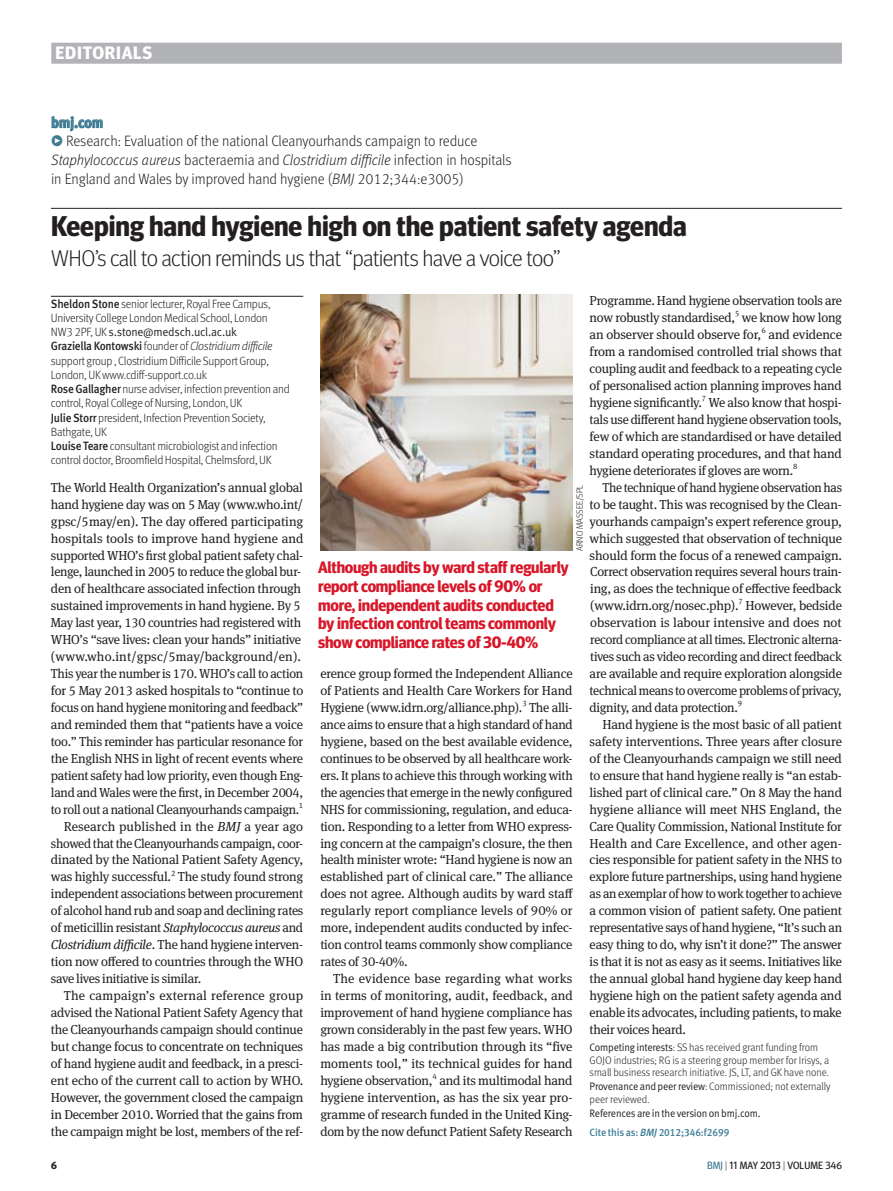
<style>
.page{position:relative;width:893px;height:1191px;background:#fff}
.page>*{position:absolute;margin:0;border:0;box-sizing:border-box;transform-origin:0 0}
.editorial_head_19{font:700 28.5px "Meta Headline OT";color:#231f20}
.editorial_intro{font:300 22.5px "Meta Headline OT";color:#231f20}
.Section-Strap_Grey_L{font:700 18px "Meta Headline OT";letter-spacing:.04em;color:#fff}
.quote{font:700 16.5px/18.8px "Meta Headline OT";letter-spacing:-.01em;color:#d71729}
._10pt_Link_BLOB{font:300 15px/18.8px "Meta Pro";letter-spacing:-.005em;color:#231f20;scale:.95 1}
._10pt_Link_bold{font:700 15px "Meta Pro";letter-spacing:-.01em;color:#3c7b93;scale:.95 1}
.body_indent{font:13.05px/17px "Meta Serif Pro";letter-spacing:-.02em;color:#231f20;text-align:justify}
.body{font:13.05px/17px "Meta Serif Pro";letter-spacing:-.02em;color:#231f20}
.body_indent-2{font:13.05px/17px "Meta Serif Pro";letter-spacing:-.02em;color:#231f20;text-align:justify;scale:.96 1}
.editorial_author_det{font:300 12px/14.2px "Meta Pro";letter-spacing:-.02em;color:#231f20;scale:.95 1}
.acknol_sup_cor_to__r{font:300 10.8px/12.8px "Meta Pro";color:#231f20;scale:.95 1}
.acknol_sup_cor_to__r-2{font:10.8px "Meta Pro Normal";letter-spacing:-.02em;color:#231f20;scale:.93 1}
.citation{font:500 10.5px "Meta Pro";letter-spacing:-.01em;color:#3c7b93;scale:.95 1}
.t1{font:10.5px "Meta Headline OT";letter-spacing:.01em;color:#231f20}
.t2{font:700 10.5px "Meta Headline OT";color:#231f20}
.credit{font:300 9px "Meta Headline OT";letter-spacing:.015em;color:#231f20}
.body_indent-3{font:7.8px "Meta Serif Pro";color:#231f20}
.body-2{font:7.8px "Meta Serif Pro";color:#231f20}
.s1{font-weight:500;color:#3c7b93}
.s2{font-style:italic}
.s3{font-weight:500}
.s4{font-family:"Meta Pro Normal";font-weight:400}
.s5{color:#3c7b93}
.s6{font-weight:300}
</style>
<div class="page">
<div style="left:51px;top:43px;width:791px;height:21px;background:#b2b3b7"></div>
<svg style="left:52px;top:116px;width:50px;height:15px"></svg>
<hr style="left:51px;top:208px;width:791px;height:1px;background:#231f20">
<hr style="left:51px;top:296px;width:252px;height:1px;background:#231f20">
<img style="left:320px;top:295px;width:253px;height:256px">
<p class="Section-Strap_Grey_L" style="left:56px;top:42px;width:98px">EDITORIALS</p>
<p class="_10pt_Link_bold" style="left:51px;top:111px;width:57px">bmj.com</p>
<p class="_10pt_Link_BLOB" style="left:51px;top:131px;width:486px"><span class="s1">Ж</span> Research: Evaluation of the national Cleanyourhands campaign to reduce<br><span class="s2">Staphylococcus aureus</span> bacteraemia and <span class="s2">Clostridium difficile</span> infection in hospitals in England and Wales by improved hand hygiene (<span class="s2">BMJ</span> 2012;344:e3005)</p>
<p class="editorial_head_19" style="left:51px;top:209px;width:637px">Keeping hand hygiene high on the patient safety agenda</p>
<p class="editorial_intro" style="left:51px;top:245px;width:511px">WHO’s call to action reminds us that “patients have a voice too”</p>
<p class="editorial_author_det" style="left:51px;top:296px;width:253px"><span class="s3">Sheldon Stone</span> senior lecturer, Royal Free Campus, University College London Medical School, London NW3 2PF, UK <span class="s4">s.stone@medsch.ucl.ac.uk<br></span><span class="s3">Graziella Kontowski</span> founder of <span class="s2">Clostridium difficile </span>support group , Clostridium Difficile Support Group, London, UK www.cdiff-support.co.uk<br><span class="s3">Rose Gallagher</span> nurse adviser, infection prevention and control, Royal College of Nursing, London, UK<br><span class="s3">Julie Storr</span> president, Infection Prevention Society, Bathgate, UK<br><span class="s3">Louise Teare</span> consultant microbiologist and infection control doctor, Broomfield Hospital, Chelmsford, UK</p>
<p class="body" style="left:51px;top:478px;width:254px">The World Health Organization’s annual global hand hygiene day was on 5 May (www.who.int/ gpsc/5may/en). The day offered participating hospitals tools to improve hand hygiene and supported WHO’s first global patient safety chal&shy;lenge, launched in 2005 to reduce the global bur&shy;den of healthcare associated infection through sustained improvements in hand hygiene. By 5<br>May last year, 130 countries had registered with WHO’s “save lives: clean your hands” initiative (www.who.int/gpsc/5may/background/en).<br>This year the number is 170. WHO’s call to action for 5 May 2013 asked hospitals to “continue to focus on hand hygiene monitoring and feedback” and reminded them that “patients have a voice too.” This reminder has particular resonance for the English NHS in light of recent events where patient safety had low priority, even though Eng&shy;land and Wales were the first, in December 2004, to roll out a national Cleanyourhands campaign.</p>
<p class="body_indent" style="left:590px;top:292px;width:254px">Programme. Hand hygiene observation tools are now robustly standardised,<sup>5</sup> we know how long an observer should observe for,<sup>6</sup> and evidence from a randomised controlled trial shows that coupling audit and feedback to a repeating cycle of personalised action planning improves hand hygiene significantly.</p>
<p class="body_indent-3" style="left:702px;top:393px;width:6px">7</p>
<p class="body_indent" style="left:590px;top:393px;width:254px;text-indent:119px">We also know that hospi&shy;tals use different hand hygiene observation tools, few of which are standardised or have detailed standard operating procedures, and that hand hygiene deteriorates if gloves are worn.</p>
<p class="body_indent-3" style="left:793px;top:460px;width:6px">8</p>
<p class="body_indent-2" style="left:590px;top:478px;width:264px;text-indent:13px">The technique of hand hygiene observation has to be taught. This was recognised by the Clean&shy;yourhands campaign’s expert reference group, which suggested that observation of technique should form the focus of a renewed campaign.<br>Correct observation requires several hours train&shy;ing, as does the technique of effective feedback (www.idrn.org/nosec.php).</p>
<p class="credit" style="left:574px;top:551px;width:68px;rotate:-90deg">ARNO MASSEE/SPL</p>
<p class="quote" style="left:318px;top:557px;width:252px">Although audits by ward staff regularly report compliance levels of 90% or more, independent audits conducted by infection control teams commonly show compliance rates of 30-40%</p>
<p class="body_indent-3" style="left:738px;top:596px;width:6px">7</p>
<p class="body_indent" style="left:590px;top:596px;width:254px;text-indent:156px">However, bedside observation is labour intensive and does not record compliance at all times. Electronic alterna&shy;tives such as video recording and direct feedback are available and require exploration alongside technical means to overcome problems of privacy, dignity, and data protection.<sup>9</sup></p>
<p class="body_indent" style="left:590px;top:715px;width:254px;text-indent:13px">Hand hygiene is the most basic of all patient safety interventions. Three years after closure of the Cleanyourhands campaign we still need to ensure that hand hygiene really is “an estab&shy;lished part of clinical care.” On 8 May the hand hygiene alliance will meet NHS England, the Care Quality Commission, National Institute for Health and Care Excellence, and other agen&shy;cies responsible for patient safety in the NHS to explore future partnerships, using hand hygiene as an exemplar of how to work together to achieve a common vision of patient safety. One patient representative says of hand hygiene, “It’s such an easy thing to do, why isn’t it done?” The answer is that it is not as easy as it seems. Initiatives like the annual global hand hygiene day keep hand hygiene high on the patient safety agenda and enable its advocates, including patients, to make their voices heard.</p>
<p class="acknol_sup_cor_to__r" style="left:590px;top:1040px;width:254px"><span class="s4">Competing interests</span>: SS has received grant funding from<br>GOJO industries; RG is a steering group member for Irisys, a small business research initiative. JS, LT, and GK have none.</p>
<p class="acknol_sup_cor_to__r" style="left:590px;top:1079px;width:255px"><span class="s4">Provenance and peer review</span>: Commissioned; not externally peer reviewed.</p>
<p class="acknol_sup_cor_to__r-2" style="left:590px;top:1105px;width:185px">References are in the version on bmj.com.</p>
<p class="citation" style="left:590px;top:1123px;width:149px">Cite this as: <span class="s2">BMJ</span> 2012;346:f2699</p>
<p class="body_indent" style="left:320px;top:664px;width:254px">erence group formed the Independent Alliance of Patients and Health Care Workers for Hand Hygiene (www.idrn.org/alliance.php).</p>
<p class="body_indent-3" style="left:522px;top:697px;width:6px">3</p>
<p class="body_indent" style="left:320px;top:698px;width:254px;text-indent:209px">The alli&shy;ance aims to ensure that a high standard of hand hygiene, based on the best available evidence, continues to be observed by all healthcare work&shy;ers. It plans to achieve this through working with the agencies that emerge in the newly configured NHS for commissioning, regulation, and educa&shy;tion. Responding to a letter from WHO express&shy;ing concern at the campaign’s closure, the then health minister wrote: “Hand hygiene is now an established part of clinical care.” The alliance does not agree. Although audits by ward staff regularly report compliance levels of 90% or more, independent audits conducted by infec&shy;tion control teams commonly show compliance rates of 30-40%.</p>
<p class="body_indent" style="left:320px;top:969px;width:254px;text-indent:13px">The evidence base regarding what works in terms of monitoring, audit, feedback, and improvement of hand hygiene compliance has grown considerably in the past few years. WHO has made a big contribution through its “five moments tool,” its technical guides for hand hygiene observation,<sup>4</sup> and its multimodal hand hygiene intervention, as has the six year pro&shy;gramme of research funded in the United King&shy;dom by the now defunct Patient Safety Research</p>
<p class="body-2" style="left:299px;top:799px;width:6px">1</p>
<p class="body_indent" style="left:51px;top:817px;width:254px;text-indent:13px">Research published in the <span class="s2">BMJ</span> a year ago showed that the Cleanyourhands campaign, coor&shy;dinated by the National Patient Safety Agency, was highly successful.<sup>2</sup> The study found strong independent associations between procurement of alcohol hand rub and soap and declining rates of meticillin resistant <span class="s2">Staphylococcus aureus</span> and <span class="s2">Clostridium difficile</span>. The hand hygiene interven&shy;tion now offered to countries through the WHO save lives initiative is similar.</p>
<p class="body_indent" style="left:51px;top:986px;width:254px;text-indent:13px">The campaign’s external reference group advised the National Patient Safety Agency that the Cleanyourhands campaign should continue but change focus to concentrate on techniques of hand hygiene audit and feedback, in a presci&shy;ent echo of the current call to action by WHO.<br>However, the government closed the campaign in December 2010. Worried that the gains from the campaign might be lost, members of the ref-</p>
<p class="t2" style="left:51px;top:1159px;width:7px">6</p>
<p class="t1" style="left:707px;top:1159px;width:136px"><span class="s5">BMJ</span> <span class="s6">|</span> 11 MAY 2013 <span class="s6">|</span> VOLUME 346</p>
</div>
